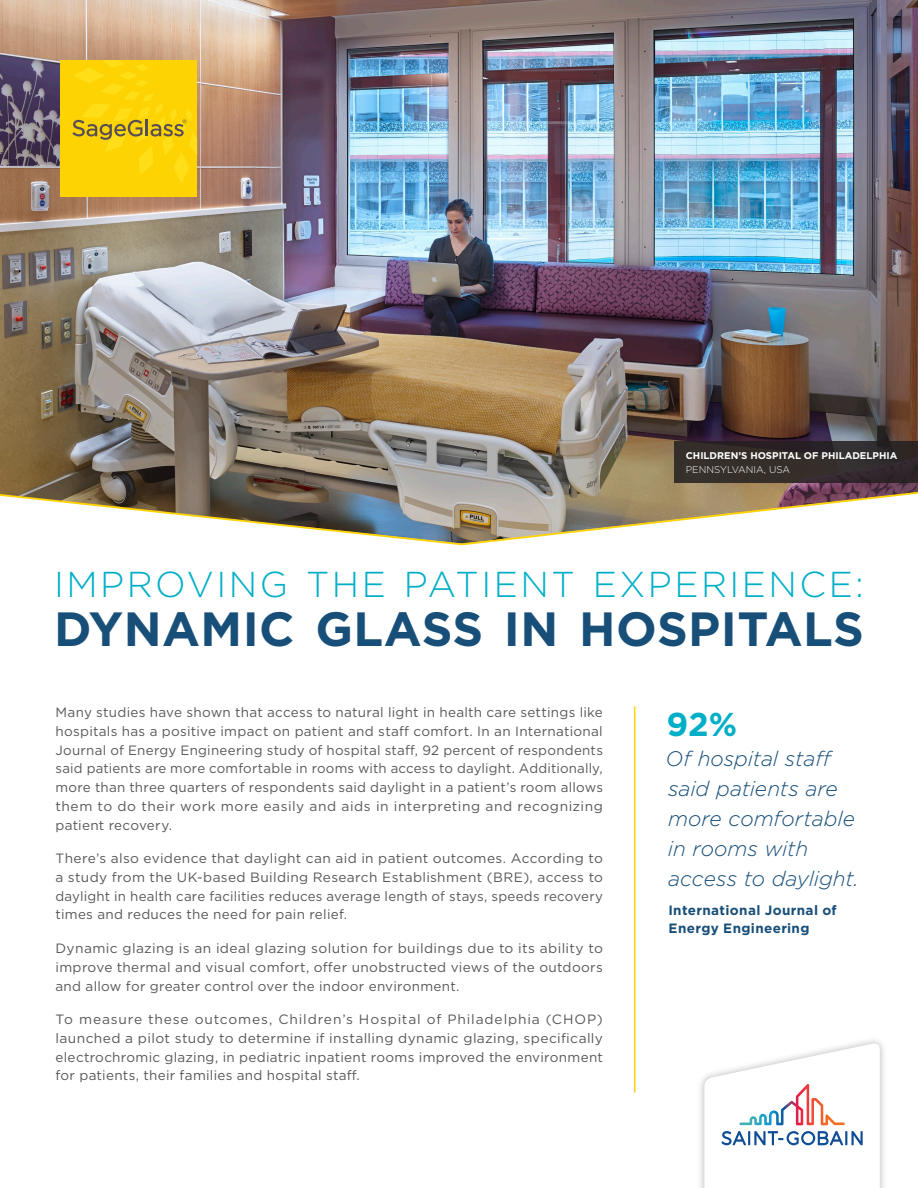
<style>
.page{position:relative;width:918px;height:1188px;background:#fff}
.page>*{position:absolute;margin:0;border:0;box-sizing:border-box;transform-origin:0 0}
.t1{font:700 48px "Gotham";letter-spacing:.01em;color:#184f79}
.t2{font:300 36px "Gotham";letter-spacing:.07em;color:#00afc7}
.BODY_COPY{font:700 33px "Gotham";color:#00afc7}
.Body_quote{font:italic 300 21px/30px "Gotham";color:#184f79}
.BODY_COPY-2{font:13.5px/18.8px "Gotham";letter-spacing:.02em;color:#57585a;text-align:justify}
.Body_quote-2{font:700 13.5px/18px "Gotham";letter-spacing:.025em;color:#184f79}
.subheads{font:700 9.75px/14.5px "Gotham";color:#fff}
.s1{font-weight:300}
</style>
<div class="page">
<img style="left:0;top:0;width:918px;height:486px">
<img style="left:0;top:486px;width:918px;height:60px">
<svg style="left:704px;top:1042px;width:176px;height:146px"></svg>
<div style="left:60px;top:60px;width:137px;height:137px;background:#fed304"></div>
<svg style="left:72px;top:60px;width:125px;height:123px"></svg>
<hr style="left:634px;top:706px;width:1px;height:386px;background:#fed304">
<div style="left:675px;top:441px;width:243px;height:41px;background:linear-gradient(to right,#362f29,#2f282c)"></div>
<p class="subheads" style="left:686px;top:448px;width:213px">CHILDREN’S HOSPITAL OF PHILADELPHIA<br><span class="s1">PENNSYLVANIA, USA</span></p>
<p class="t2" style="left:54px;top:561px;width:811px">IMPROVING THE PATIENT EXPERIENCE:</p>
<p class="t1" style="left:54px;top:597px;width:812px">DYNAMIC GLASS IN HOSPITALS</p>
<p class="BODY_COPY-2" style="left:56px;top:703px;width:549px">Many studies have shown that access to natural light in health care settings like hospitals has a positive impact on patient and staff comfort. In an International Journal of Energy Engineering study of hospital staff, 92 percent of respondents said patients are more comfortable in rooms with access to daylight. Additionally, more than three quarters of respondents said daylight in a patient’s room allows them to do their work more easily and aids in interpreting and recognizing patient recovery.</p>
<p class="BODY_COPY-2" style="left:56px;top:849px;width:549px">There’s also evidence that daylight can aid in patient outcomes. According to a study from the UK-based Building Research Establishment (BRE), access to daylight in health care facilities reduces average length of stays, speeds recovery times and reduces the need for pain relief.</p>
<p class="BODY_COPY-2" style="left:56px;top:939px;width:549px">Dynamic glazing is an ideal glazing solution for buildings due to its ability to improve thermal and visual comfort, offer unobstructed views of the outdoors and allow for greater control over the indoor environment.</p>
<p class="BODY_COPY-2" style="left:56px;top:1010px;width:549px">To measure these outcomes, Children’s Hospital of Philadelphia (CHOP) launched a pilot study to determine if installing dynamic glazing, specifically electrochromic glazing, in pediatric inpatient rooms improved the environment for patients, their families and hospital staff.</p>
<p class="BODY_COPY" style="left:666px;top:702px;width:72px">92%</p>
<p class="Body_quote" style="left:665px;top:743px;width:195px">Of hospital staff said patients are more comfortable in rooms with access to daylight.</p>
<p class="Body_quote-2" style="left:668px;top:901px;width:170px">International Journal of<br>Energy Engineering</p>
</div>
